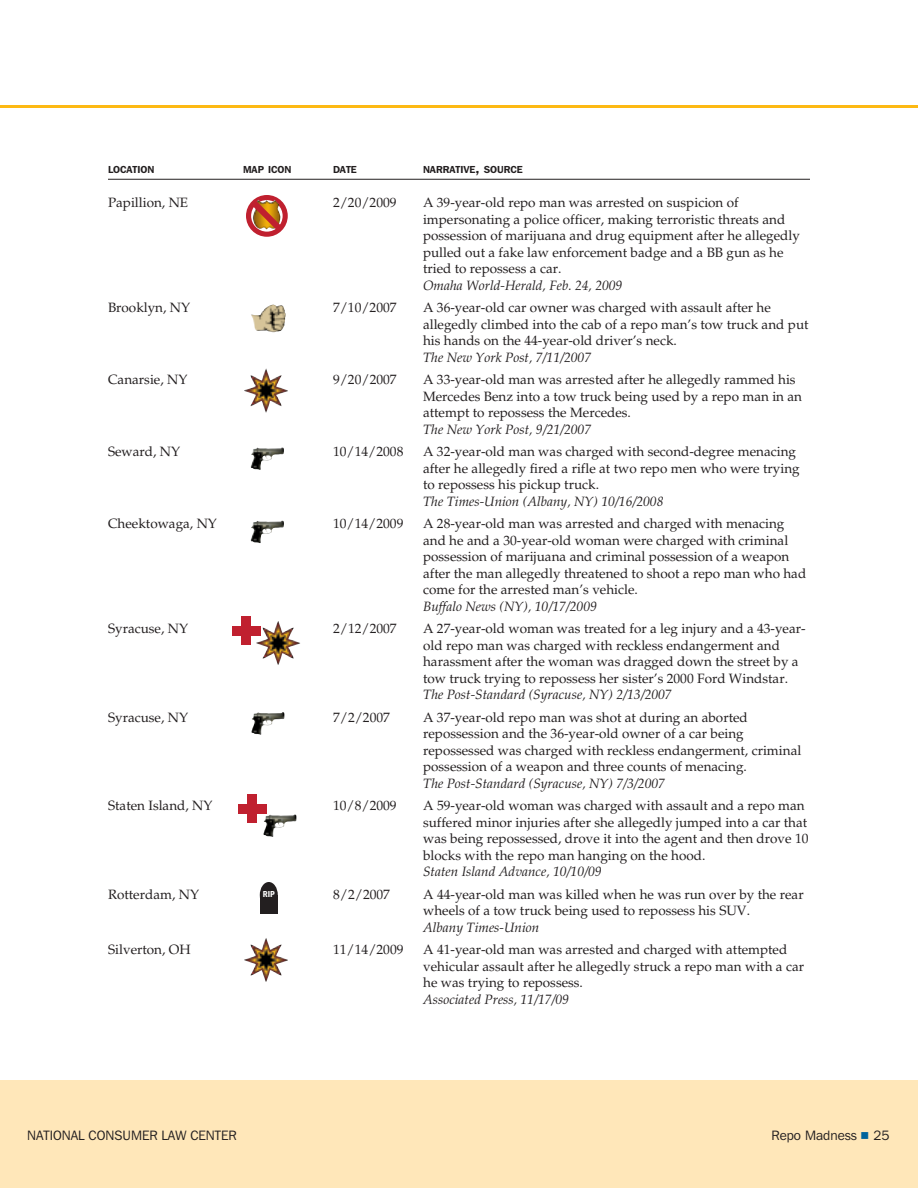
<style>
.page{position:relative;width:918px;height:1188px;background:#fff}
.page>*{position:absolute;margin:0;border:0;box-sizing:border-box;transform-origin:0 0}
.t1{font:13.5px/16.5px "Palatino LT Std";color:#231f20}
.t2{font:italic 13.5px "Palatino LT Std";color:#231f20}
.t3{font:13.5px "Franklin Gothic IT Cby BT";color:#231f20}
.t4{font:600 10.2px "Franklin Gothic IT Cby BT";color:#231f20}
.t5{font:600 condensed 9px "Franklin Gothic";color:#fff}
.s1{font-size:13.5px}
.s2{font-family:"Commercial Pi BT";color:#00649d}
</style>
<div class="page">
<div style="left:0;top:1080px;width:918px;height:108px;background:#ffe7b9"></div>
<hr style="left:0;top:105px;width:918px;height:3px;background:#fdb913">
<div style="left:246px;top:195px;width:42px;height:42px;background:#c0202f;border-radius:50%"></div>
<svg style="left:251px;top:200px;width:32px;height:32px"></svg>
<svg style="left:251px;top:200px;width:30px;height:30px"></svg>
<hr style="left:108px;top:179px;width:702px;height:1px;background:#231f20">
<img style="left:251px;top:447px;width:33px;height:23px">
<img style="left:251px;top:520px;width:33px;height:23px">
<img style="left:251px;top:304px;width:35px;height:28px">
<img style="left:252px;top:712px;width:33px;height:23px">
<img style="left:264px;top:814px;width:33px;height:23px">
<div style="left:248px;top:794px;width:9px;height:29px;background:#c0202f"></div>
<div style="left:238px;top:804px;width:29px;height:9px;background:#c0202f"></div>
<div style="left:260px;top:895px;width:18px;height:19px;background:#231f20"></div>
<div style="left:260px;top:882px;width:18px;height:26px;background:#231f20;border-radius:50%"></div>
<img style="left:244px;top:369px;width:44px;height:44px">
<div style="left:242px;top:616px;width:9px;height:29px;background:#c0202f"></div>
<div style="left:232px;top:626px;width:29px;height:10px;background:#c0202f"></div>
<img style="left:256px;top:621px;width:44px;height:44px">
<img style="left:244px;top:938px;width:44px;height:44px">
<p class="t4" style="left:108px;top:163px;width:48px">LOCATION</p>
<p class="t4" style="left:243px;top:163px;width:50px">MAP ICON</p>
<p class="t4" style="left:333px;top:163px;width:25px">DATE</p>
<p class="t4" style="left:423px;top:163px;width:101px">NARRATIVE<span class="s1">,</span> SOURCE</p>
<p class="t1" style="left:108px;top:195px;width:82px">Papillion, NE</p>
<p class="t1" style="left:333px;top:195px;width:65px">2/20/2009</p>
<p class="t1" style="left:423px;top:195px;width:378px">A 39-year-old repo man was arrested on suspicion of impersonating a police officer, making terroristic threats and possession of marijuana and drug equipment after he allegedly pulled out a fake law enforcement badge and a BB gun as he tried to repossess a car.</p>
<p class="t2" style="left:423px;top:277px;width:201px">Omaha World-Herald, Feb. 24, 2009</p>
<p class="t1" style="left:108px;top:300px;width:84px">Brooklyn, NY</p>
<p class="t1" style="left:333px;top:300px;width:65px">7/10/2007</p>
<p class="t1" style="left:423px;top:300px;width:387px">A 36-year-old car owner was charged with assault after he allegedly climbed into the cab of a repo man’s tow truck and put his hands on the 44-year-old driver’s neck.</p>
<p class="t2" style="left:423px;top:349px;width:170px">The New York Post, 7/11/2007</p>
<p class="t1" style="left:108px;top:372px;width:81px">Canarsie, NY</p>
<p class="t1" style="left:333px;top:372px;width:65px">9/20/2007</p>
<p class="t1" style="left:423px;top:372px;width:381px">A 33-year-old man was arrested after he allegedly rammed his<br>Mercedes Benz into a tow truck being used by a repo man in an attempt to repossess the Mercedes.</p>
<p class="t2" style="left:423px;top:421px;width:170px">The New York Post, 9/21/2007</p>
<p class="t1" style="left:108px;top:444px;width:74px">Seward, NY</p>
<p class="t1" style="left:333px;top:444px;width:72px">10/14/2008</p>
<p class="t1" style="left:423px;top:444px;width:378px">A 32-year-old man was charged with second-degree menacing after he allegedly fired a rifle at two repo men who were trying to repossess his pickup truck.</p>
<p class="t2" style="left:423px;top:493px;width:242px">The Times-Union (Albany, NY) 10/16/2008</p>
<p class="t1" style="left:108px;top:516px;width:110px">Cheektowaga, NY</p>
<p class="t1" style="left:333px;top:516px;width:72px">10/14/2009</p>
<p class="t1" style="left:423px;top:516px;width:385px">A 28-year-old man was arrested and charged with menacing and he and a 30-year-old woman were charged with criminal possession of marijuana and criminal possession of a weapon after the man allegedly threatened to shoot a repo man who had come for the arrested man’s vehicle.</p>
<p class="t2" style="left:423px;top:598px;width:175px">Buffalo News (NY), 10/17/2009</p>
<p class="t1" style="left:108px;top:621px;width:81px">Syracuse, NY</p>
<p class="t1" style="left:333px;top:621px;width:65px">2/12/2007</p>
<p class="t1" style="left:423px;top:621px;width:384px">A 27-year-old woman was treated for a leg injury and a 43-year&shy;old repo man was charged with reckless endangerment and harassment after the woman was dragged down the street by a tow truck trying to repossess her sister’s 2000 Ford Windstar.</p>
<p class="t2" style="left:423px;top:687px;width:250px">The Post-Standard (Syracuse, NY) 2/13/2007</p>
<p class="t1" style="left:108px;top:709px;width:81px">Syracuse, NY</p>
<p class="t1" style="left:333px;top:709px;width:58px">7/2/2007</p>
<p class="t1" style="left:423px;top:709px;width:380px">A 37-year-old repo man was shot at during an aborted repossession and the 36-year-old owner of a car being repossessed was charged with reckless endangerment, criminal possession of a weapon and three counts of menacing.</p>
<p class="t2" style="left:423px;top:775px;width:243px">The Post-Standard (Syracuse, NY) 7/3/2007</p>
<p class="t1" style="left:108px;top:798px;width:106px">Staten Island, NY</p>
<p class="t1" style="left:333px;top:798px;width:65px">10/8/2009</p>
<p class="t1" style="left:423px;top:798px;width:387px">A 59-year-old woman was charged with assault and a repo man suffered minor injuries after she allegedly jumped into a car that was being repossessed, drove it into the agent and then drove 10 blocks with the repo man hanging on the hood.</p>
<p class="t2" style="left:423px;top:864px;width:180px">Staten Island Advance, 10/10/09</p>
<p class="t1" style="left:108px;top:886px;width:92px">Rotterdam, NY</p>
<p class="t1" style="left:333px;top:886px;width:58px">8/2/2007</p>
<p class="t1" style="left:423px;top:886px;width:382px">A 44-year-old man was killed when he was run over by the rear wheels of a tow truck being used to repossess his SUV.</p>
<p class="t2" style="left:423px;top:919px;width:118px">Albany Times-Union</p>
<p class="t1" style="left:108px;top:942px;width:84px">Silverton, OH</p>
<p class="t1" style="left:333px;top:942px;width:72px">11/14/2009</p>
<p class="t1" style="left:423px;top:942px;width:382px">A 41-year-old man was arrested and charged with attempted vehicular assault after he allegedly struck a repo man with a car he was trying to repossess.</p>
<p class="t2" style="left:423px;top:991px;width:147px">Associated Press, 11/17/09</p>
<p class="t5" style="left:263px;top:889px;width:13px">RIP</p>
<p class="t3" style="left:27px;top:1127px;width:25px">NATION</p>
<p class="t3" style="left:71px;top:1127px;width:28px">AL CONSU</p>
<p class="t3" style="left:131px;top:1127px;width:68px">MER LAW CENTE</p>
<p class="t3" style="left:228px;top:1127px;width:10px">R</p>
<p class="t3" style="left:772px;top:1127px;width:119px">Repo Madness <span class="s2">5</span> 25</p>
</div>
